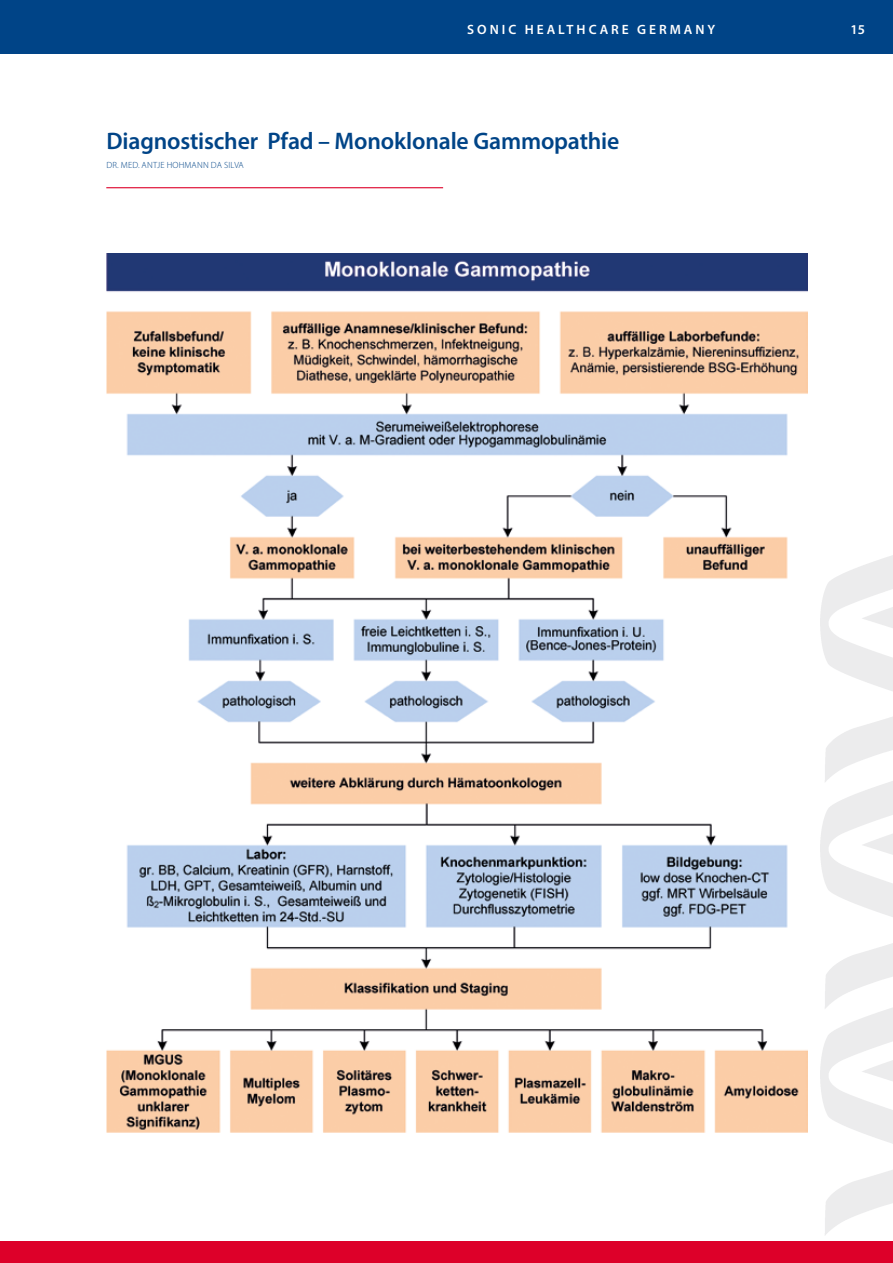
<style>
.page{position:relative;width:893px;height:1263px;background:#fff}
.page>*{position:absolute;margin:0;border:0;box-sizing:border-box;transform-origin:0 0}
.t1{font:600 24px "Myriad Pro";letter-spacing:-.01em;color:#004487}
.t2{font:600 13.5px "Myriad Pro";letter-spacing:.22em;color:#fff}
.t3{font:300 9px "Myriad Pro";letter-spacing:.02em;color:#004487}
</style>
<div class="page">
<div style="left:0;top:1242px;width:893px;height:21px;background:#dd0029"></div>
<div style="left:0;top:0;width:893px;height:53px;background:#004487"></div>
<hr style="left:106px;top:187px;width:337px;height:1px;background:#dd0029">
<img style="left:106px;top:253px;width:702px;height:880px">
<p class="t2" style="left:467px;top:21px;width:249px">SONIC HEALTHCARE GERMANY</p>
<p class="t2" style="left:850px;top:21px;width:16px">15</p>
<p class="t1" style="left:107px;top:125px;width:514px">Diagnostischer Pfad – Monoklonale Gammopathie</p>
<p class="t3" style="left:107px;top:160px;width:139px">DR. MED. ANTJE HOHMANN DA SILVA</p>
</div>
